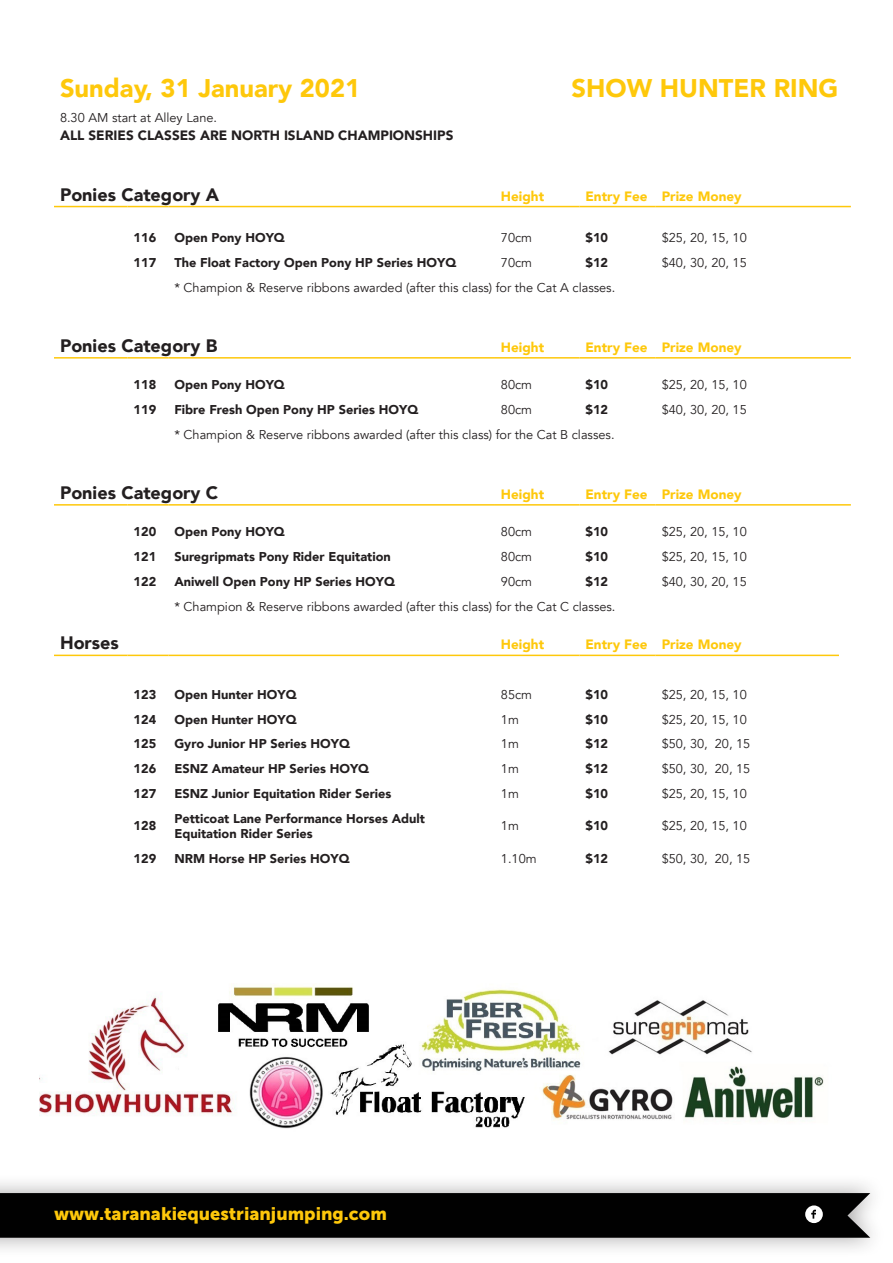
<style>
.page{position:relative;width:893px;height:1263px;background:#fff}
.page>*{position:absolute;margin:0;border:0;box-sizing:border-box;transform-origin:0 0}
.t1{font:900 25.5px "Avenir";color:#fec80b}
.t2{font:900 18px "Avenir";color:#231f20}
.t3{font:18px "Museo Sans 900";color:#fec80b}
.t4{font:900 13.5px "Avenir";color:#fec80b}
.t5{font:900 13.5px "Avenir";color:#231f20}
.t6{font:12.75px "Avenir";color:#231f20}
.t7{font:900 12.75px/15.3px "Avenir";color:#231f20}
</style>
<div class="page">
<div style="left:0;top:1173px;width:887px;height:85px;background:#231f20;opacity:.4"></div>
<div style="left:0;top:1193px;width:870px;height:45px;background:#010101"></div>
<hr style="left:54px;top:206px;width:74px;height:1px;background:#fec80b">
<hr style="left:128px;top:206px;width:40px;height:1px;background:#fec80b">
<hr style="left:168px;top:206px;width:327px;height:1px;background:#fec80b">
<hr style="left:495px;top:206px;width:84px;height:1px;background:#fec80b">
<hr style="left:579px;top:206px;width:77px;height:1px;background:#fec80b">
<hr style="left:656px;top:206px;width:195px;height:1px;background:#fec80b">
<hr style="left:54px;top:357px;width:74px;height:2px;background:#fec80b">
<hr style="left:128px;top:357px;width:40px;height:2px;background:#fec80b">
<hr style="left:168px;top:357px;width:327px;height:2px;background:#fec80b">
<hr style="left:495px;top:357px;width:84px;height:2px;background:#fec80b">
<hr style="left:579px;top:357px;width:77px;height:2px;background:#fec80b">
<hr style="left:656px;top:357px;width:195px;height:2px;background:#fec80b">
<hr style="left:54px;top:504px;width:74px;height:2px;background:#fec80b">
<hr style="left:128px;top:504px;width:40px;height:2px;background:#fec80b">
<hr style="left:168px;top:504px;width:327px;height:2px;background:#fec80b">
<hr style="left:495px;top:504px;width:84px;height:2px;background:#fec80b">
<hr style="left:579px;top:504px;width:77px;height:2px;background:#fec80b">
<hr style="left:656px;top:504px;width:195px;height:2px;background:#fec80b">
<hr style="left:54px;top:655px;width:74px;height:1px;background:#fec80b">
<hr style="left:128px;top:655px;width:40px;height:1px;background:#fec80b">
<hr style="left:168px;top:655px;width:327px;height:1px;background:#fec80b">
<hr style="left:495px;top:655px;width:84px;height:1px;background:#fec80b">
<hr style="left:579px;top:655px;width:77px;height:1px;background:#fec80b">
<hr style="left:656px;top:655px;width:183px;height:1px;background:#fec80b">
<img style="left:40px;top:984px;width:784px;height:145px">
<p class="t1" style="left:60px;top:66px;width:302px">Sunday, 31 January 2021</p>
<p class="t1" style="left:572px;top:66px;width:268px">SHOW HUNTER RING</p>
<p class="t6" style="left:60px;top:110px;width:159px">8.30 AM start at Alley Lane.</p>
<p class="t5" style="left:60px;top:124px;width:395px">ALL SERIES CLASSES ARE NORTH ISLAND CHAMPIONSHIPS</p>
<p class="t2" style="left:60px;top:179px;width:161px">Ponies Category A</p>
<p class="t4" style="left:501px;top:184px;width:45px">Height</p>
<p class="t4" style="left:585px;top:184px;width:64px">Entry Fee</p>
<p class="t4" style="left:662px;top:184px;width:81px">Prize Money</p>
<p class="t7" style="left:134px;top:230px;width:24px">116</p>
<p class="t7" style="left:174px;top:230px;width:112px">Open Pony HOYQ</p>
<p class="t6" style="left:501px;top:230px;width:33px">70cm</p>
<p class="t7" style="left:585px;top:230px;width:24px">$10</p>
<p class="t6" style="left:662px;top:230px;width:87px">$25, 20, 15, 10</p>
<p class="t7" style="left:134px;top:255px;width:24px">117</p>
<p class="t7" style="left:174px;top:255px;width:283px">The Float Factory Open Pony HP Series HOYQ</p>
<p class="t6" style="left:501px;top:255px;width:33px">70cm</p>
<p class="t7" style="left:585px;top:255px;width:24px">$12</p>
<p class="t6" style="left:662px;top:255px;width:87px">$40, 30, 20, 15</p>
<p class="t6" style="left:174px;top:280px;width:442px">* Champion &amp; Reserve ribbons awarded (after this class) for the Cat A classes.</p>
<p class="t2" style="left:60px;top:330px;width:159px">Ponies Category B</p>
<p class="t4" style="left:501px;top:336px;width:45px">Height</p>
<p class="t4" style="left:585px;top:336px;width:64px">Entry Fee</p>
<p class="t4" style="left:662px;top:336px;width:81px">Prize Money</p>
<p class="t7" style="left:134px;top:377px;width:24px">118</p>
<p class="t7" style="left:174px;top:377px;width:112px">Open Pony HOYQ</p>
<p class="t6" style="left:501px;top:377px;width:33px">80cm</p>
<p class="t7" style="left:585px;top:377px;width:24px">$10</p>
<p class="t6" style="left:662px;top:377px;width:87px">$25, 20, 15, 10</p>
<p class="t7" style="left:134px;top:402px;width:24px">119</p>
<p class="t7" style="left:174px;top:402px;width:245px">Fibre Fresh Open Pony HP Series HOYQ</p>
<p class="t6" style="left:501px;top:402px;width:33px">80cm</p>
<p class="t7" style="left:585px;top:402px;width:24px">$12</p>
<p class="t6" style="left:662px;top:402px;width:87px">$40, 30, 20, 15</p>
<p class="t6" style="left:174px;top:427px;width:442px">* Champion &amp; Reserve ribbons awarded (after this class) for the Cat B classes.</p>
<p class="t2" style="left:60px;top:477px;width:160px">Ponies Category C</p>
<p class="t4" style="left:501px;top:483px;width:45px">Height</p>
<p class="t4" style="left:585px;top:483px;width:64px">Entry Fee</p>
<p class="t4" style="left:662px;top:483px;width:81px">Prize Money</p>
<p class="t7" style="left:134px;top:524px;width:24px">120</p>
<p class="t7" style="left:174px;top:524px;width:112px">Open Pony HOYQ</p>
<p class="t6" style="left:501px;top:524px;width:33px">80cm</p>
<p class="t7" style="left:585px;top:524px;width:24px">$10</p>
<p class="t6" style="left:662px;top:524px;width:87px">$25, 20, 15, 10</p>
<p class="t7" style="left:134px;top:549px;width:24px">121</p>
<p class="t7" style="left:174px;top:549px;width:218px">Suregripmats Pony Rider Equitation</p>
<p class="t6" style="left:501px;top:549px;width:33px">80cm</p>
<p class="t7" style="left:585px;top:549px;width:24px">$10</p>
<p class="t6" style="left:662px;top:549px;width:87px">$25, 20, 15, 10</p>
<p class="t7" style="left:134px;top:573px;width:24px">122</p>
<p class="t7" style="left:174px;top:573px;width:222px">Aniwell Open Pony HP Series HOYQ</p>
<p class="t6" style="left:501px;top:574px;width:33px">90cm</p>
<p class="t7" style="left:585px;top:573px;width:24px">$12</p>
<p class="t6" style="left:662px;top:574px;width:87px">$40, 30, 20, 15</p>
<p class="t6" style="left:174px;top:599px;width:443px">* Champion &amp; Reserve ribbons awarded (after this class) for the Cat C classes.</p>
<p class="t2" style="left:60px;top:628px;width:60px">Horses</p>
<p class="t4" style="left:501px;top:633px;width:45px">Height</p>
<p class="t4" style="left:585px;top:633px;width:64px">Entry Fee</p>
<p class="t4" style="left:662px;top:633px;width:81px">Prize Money</p>
<p class="t7" style="left:134px;top:686px;width:24px">123</p>
<p class="t7" style="left:174px;top:686px;width:124px">Open Hunter HOYQ</p>
<p class="t6" style="left:501px;top:687px;width:33px">85cm</p>
<p class="t7" style="left:585px;top:686px;width:24px">$10</p>
<p class="t6" style="left:662px;top:687px;width:87px">$25, 20, 15, 10</p>
<p class="t7" style="left:134px;top:711px;width:24px">124</p>
<p class="t7" style="left:174px;top:711px;width:124px">Open Hunter HOYQ</p>
<p class="t6" style="left:501px;top:712px;width:19px">1m</p>
<p class="t7" style="left:585px;top:711px;width:24px">$10</p>
<p class="t6" style="left:662px;top:712px;width:87px">$25, 20, 15, 10</p>
<p class="t7" style="left:134px;top:736px;width:24px">125</p>
<p class="t7" style="left:174px;top:736px;width:177px">Gyro Junior HP Series HOYQ</p>
<p class="t6" style="left:501px;top:736px;width:19px">1m</p>
<p class="t7" style="left:585px;top:736px;width:24px">$12</p>
<p class="t6" style="left:662px;top:736px;width:90px">$50, 30, 20, 15</p>
<p class="t7" style="left:134px;top:761px;width:24px">126</p>
<p class="t7" style="left:174px;top:761px;width:196px">ESNZ Amateur HP Series HOYQ</p>
<p class="t6" style="left:501px;top:761px;width:19px">1m</p>
<p class="t7" style="left:585px;top:761px;width:24px">$12</p>
<p class="t6" style="left:662px;top:761px;width:90px">$50, 30, 20, 15</p>
<p class="t7" style="left:134px;top:785px;width:24px">127</p>
<p class="t7" style="left:174px;top:785px;width:218px">ESNZ Junior Equitation Rider Series</p>
<p class="t6" style="left:501px;top:786px;width:19px">1m</p>
<p class="t7" style="left:585px;top:785px;width:24px">$10</p>
<p class="t6" style="left:662px;top:786px;width:87px">$25, 20, 15, 10</p>
<p class="t7" style="left:134px;top:818px;width:24px">128</p>
<p class="t7" style="left:174px;top:810px;width:252px">Petticoat Lane Performance Horses Adult<br>Equitation Rider Series</p>
<p class="t6" style="left:501px;top:818px;width:19px">1m</p>
<p class="t7" style="left:585px;top:818px;width:24px">$10</p>
<p class="t6" style="left:662px;top:818px;width:87px">$25, 20, 15, 10</p>
<p class="t7" style="left:134px;top:850px;width:24px">129</p>
<p class="t7" style="left:174px;top:850px;width:177px">NRM Horse HP Series HOYQ</p>
<p class="t6" style="left:501px;top:851px;width:37px">1.10m</p>
<p class="t7" style="left:585px;top:850px;width:24px">$12</p>
<p class="t6" style="left:662px;top:851px;width:90px">$50, 30, 20, 15</p>
<h2 class="t3" style="left:54px;top:1203px;width:334px">www.taranakiequestrianjumping.com</h2>
</div>
